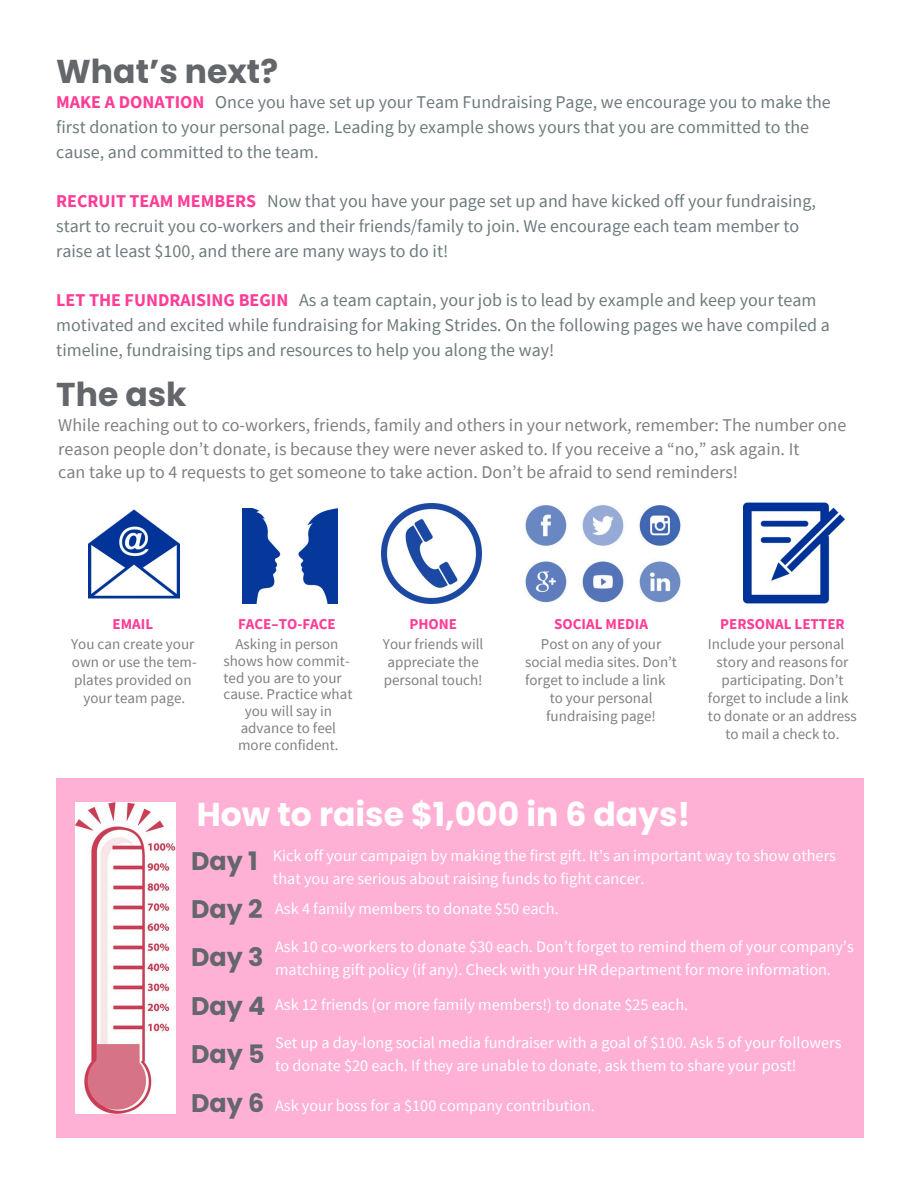
<style>
.page{position:relative;width:918px;height:1188px;background:#fff}
.page>*{position:absolute;margin:0;border:0;box-sizing:border-box;transform-origin:0 0}
.t1{font:700 33px "Poppins";color:#fff}
.t2{font:700 33px "Poppins";color:#63666a}
.t3{font:700 25.35px/48.3px "Poppins";color:#63666a}
.t4{font:18px/24.8px "Source Sans Pro";color:#6e7b7d}
.t5{font:18px/23.7px "Source Sans Pro";color:#808080}
.t6{font:16.2px/22.5px "Source Sans Pro";color:#fff}
.t7{font:15px/16.8px "Source Sans Pro";color:#808080;text-align:center}
.t8{font:700 15px "Source Sans Pro";color:#ff3c96}
.s1{font-weight:700;color:#ff3c96}
</style>
<div class="page">
<img style="left:89px;top:509px;width:91px;height:90px">
<img style="left:242px;top:509px;width:95px;height:95px">
<img style="left:381px;top:504px;width:100px;height:100px">
<img style="left:525px;top:505px;width:156px;height:98px">
<img style="left:744px;top:502px;width:101px;height:102px">
<div style="left:56px;top:778px;width:808px;height:360px;background:#ffb1d5"></div>
<img style="left:76px;top:803px;width:99px;height:310px">
<p class="t2" style="left:56px;top:48px;width:223px">What’s next?</p>
<p class="t4" style="left:56px;top:89px;width:776px"><span class="s1">MAKE A DONATION</span> Once you have set up your Team Fundraising Page, we encourage you to make the first donation to your personal page. Leading by example shows yours that you are committed to the cause, and committed to the team.</p>
<p class="t4" style="left:56px;top:188px;width:761px"><span class="s1">RECRUIT TEAM MEMBERS</span> Now that you have your page set up and have kicked off your fundraising, start to recruit you co-workers and their friends/family to join. We encourage each team member to raise at least $100, and there are many ways to do it!</p>
<p class="t4" style="left:56px;top:287px;width:775px"><span class="s1">LET THE FUNDRAISING BEGIN</span> As a team captain, your job is to lead by example and keep your team motivated and excited while fundraising for Making Strides. On the following pages we have compiled a timeline, fundraising tips and resources to help you along the way!</p>
<p class="t2" style="left:56px;top:372px;width:132px">The ask</p>
<p class="t5" style="left:58px;top:413px;width:789px">While reaching out to co-workers, friends, family and others in your network, remember: The number one reason people don’t donate, is because they were never asked to. If you receive a “no,” ask again. It<br>can take up to 4 requests to get someone to take action. Don’t be afraid to send reminders!</p>
<p class="t8" style="left:113px;top:614px;width:42px">EMAIL</p>
<p class="t7" style="left:71px;top:635px;width:125px">You can create your</p>
<p class="t7" style="left:72px;top:653px;width:126px">own or use the tem-</p>
<p class="t7" style="left:74px;top:671px;width:119px">plates provided on</p>
<p class="t7" style="left:83px;top:689px;width:103px">your team page.</p>
<p class="t8" style="left:238px;top:614px;width:99px">FACE–TO-FACE</p>
<p class="t7" style="left:235px;top:635px;width:105px">Asking in person</p>
<p class="t7" style="left:224px;top:652px;width:128px">shows how commit-</p>
<p class="t7" style="left:224px;top:669px;width:120px">ted you are to your</p>
<p class="t7" style="left:224px;top:686px;width:130px">cause. Practice what</p>
<p class="t7" style="left:238px;top:703px;width:102px">you will say in advance to feel more confident.</p>
<p class="t8" style="left:409px;top:614px;width:49px">PHONE</p>
<p class="t7" style="left:383px;top:635px;width:102px">Your friends will</p>
<p class="t7" style="left:388px;top:653px;width:93px">appreciate the</p>
<p class="t7" style="left:384px;top:671px;width:100px">personal touch!</p>
<p class="t8" style="left:554px;top:614px;width:95px">SOCIAL MEDIA</p>
<p class="t7" style="left:541px;top:635px;width:122px">Post on any of your</p>
<p class="t7" style="left:525px;top:653px;width:153px">social media sites. Don’t</p>
<p class="t7" style="left:525px;top:671px;width:142px">forget to include a link</p>
<p class="t7" style="left:550px;top:689px;width:104px">to your personal</p>
<p class="t7" style="left:546px;top:707px;width:111px">fundraising page!</p>
<p class="t8" style="left:720px;top:614px;width:126px">PERSONAL LETTER</p>
<p class="t7" style="left:708px;top:635px;width:138px">Include your personal</p>
<p class="t7" style="left:717px;top:653px;width:133px">story and reasons for</p>
<p class="t7" style="left:721px;top:671px;width:124px">participating. Don’t</p>
<p class="t7" style="left:708px;top:689px;width:142px">forget to include a link</p>
<p class="t7" style="left:708px;top:707px;width:150px">to donate or an address</p>
<p class="t7" style="left:725px;top:725px;width:116px">to mail a check to.</p>
<h1 class="t1" style="left:197px;top:791px;width:495px">How to raise $1,000 in 6 days!</h1>
<h2 class="t3" style="left:191px;top:837px;width:76px">Day 1<br>Day 2<br>Day 3<br>Day 4<br>Day 5<br>Day 6</h2>
<p class="t6" style="left:273px;top:844px;width:565px">Kick off your campaign by making the first gift. It's an important way to show others that you are serious about raising funds to fight cancer.</p>
<p class="t6" style="left:275px;top:897px;width:285px">Ask 4 family members to donate $50 each.</p>
<p class="t6" style="left:275px;top:935px;width:580px">Ask 10 co-workers to donate $30 each. Don’t forget to remind them of your company’s</p>
<p class="t6" style="left:275px;top:958px;width:557px">matching gift policy (if any). Check with your HR department for more information.</p>
<p class="t6" style="left:275px;top:993px;width:415px">Ask 12 friends (or more family members!) to donate $25 each.</p>
<p class="t6" style="left:275px;top:1031px;width:568px">Set up a day-long social media fundraiser with a goal of $100. Ask 5 of your followers to donate $20 each. If they are unable to donate, ask them to share your post!</p>
<p class="t6" style="left:275px;top:1094px;width:321px">Ask your boss for a $100 company contribution.</p>
</div>
